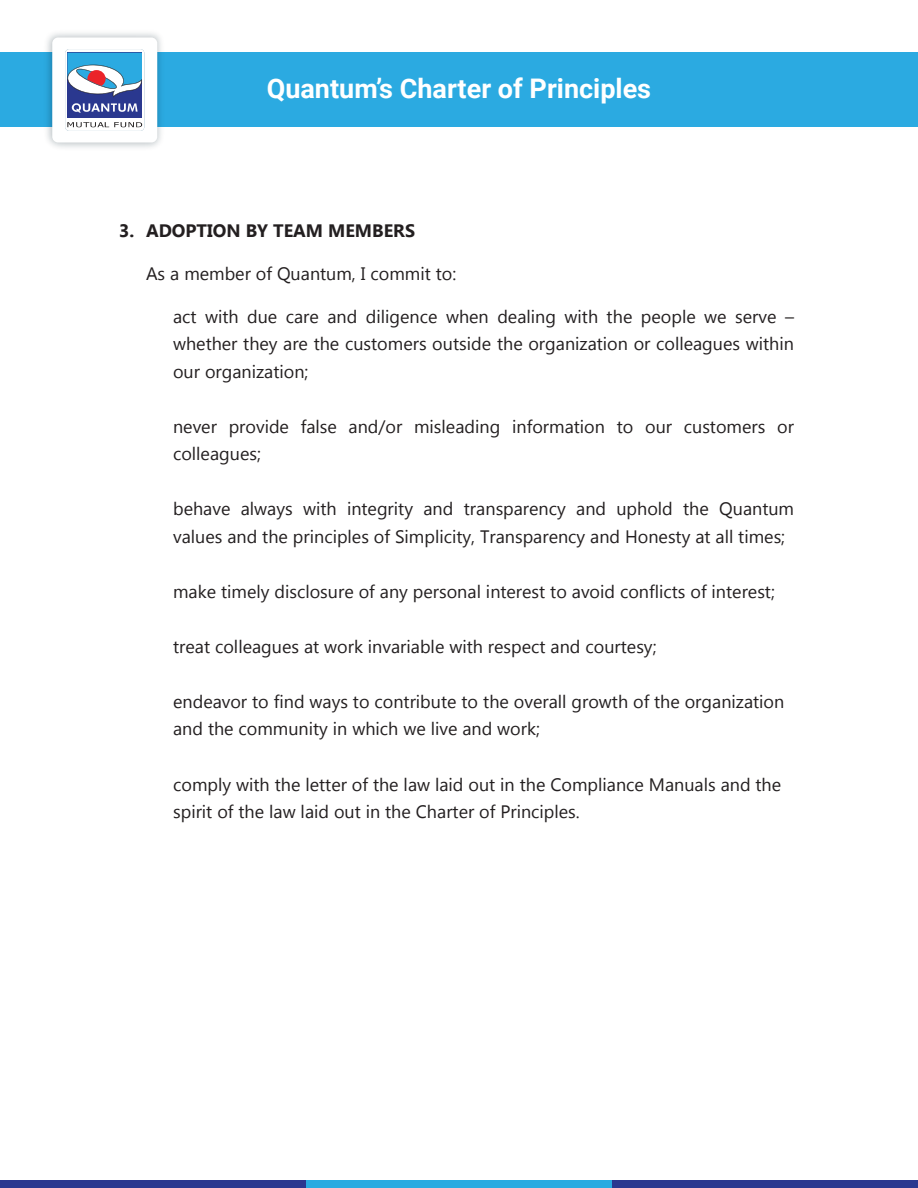
<style>
.page{position:relative;width:918px;height:1188px;background:#fff}
.page>*{position:absolute;margin:0;border:0;box-sizing:border-box;transform-origin:0 0}
.t1{font:700 27px "Roboto";color:#fff}
.t2{font:18px/27.6px "Gadugi";color:#231f20}
.t3{font:700 18px "Gadugi";color:#231f20}
</style>
<div class="page">
<div style="left:306px;top:1180px;width:306px;height:8px;background:#28abe1"></div>
<div style="left:0;top:1180px;width:306px;height:8px;background:#2a388f"></div>
<div style="left:612px;top:1180px;width:306px;height:8px;background:#2a388f"></div>
<div style="left:0;top:52px;width:918px;height:76px;background:#2baae1"></div>
<img style="left:40px;top:33px;width:128px;height:115px">
<div style="left:52px;top:38px;width:105px;height:104px;background:#fff;border-radius:6px"></div>
<svg style="left:65px;top:49px;width:79px;height:82px"></svg>
<h1 class="t1" style="left:267px;top:69px;width:386px">Quantum’s Charter of Principles</h1>
<p class="t3" style="left:119px;top:220px;width:298px">3. ADOPTION BY TEAM MEMBERS</p>
<p class="t2" style="left:146px;top:260px;width:312px">As a member of Quantum, I commit to:</p>
<p class="t2" style="left:173px;top:302px;width:622px;text-align:justify">act with due care and diligence when dealing with the people we serve – whether they are the customers outside the organization or colleagues within our organization;</p>
<p class="t2" style="left:173px;top:412px;width:622px">never provide false and/or misleading information to our customers or colleagues;</p>
<p class="t2" style="left:173px;top:495px;width:623px">behave always with integrity and transparency and uphold the Quantum values and the principles of Simplicity, Transparency and Honesty at all times;</p>
<p class="t2" style="left:173px;top:578px;width:603px">make timely disclosure of any personal interest to avoid conflicts of interest;</p>
<p class="t2" style="left:173px;top:633px;width:485px">treat colleagues at work invariable with respect and courtesy;</p>
<p class="t2" style="left:173px;top:688px;width:613px">endeavor to find ways to contribute to the overall growth of the organization and the community in which we live and work;</p>
<p class="t2" style="left:173px;top:770px;width:610px">comply with the letter of the law laid out in the Compliance Manuals and the spirit of the law laid out in the Charter of Principles.</p>
</div>
